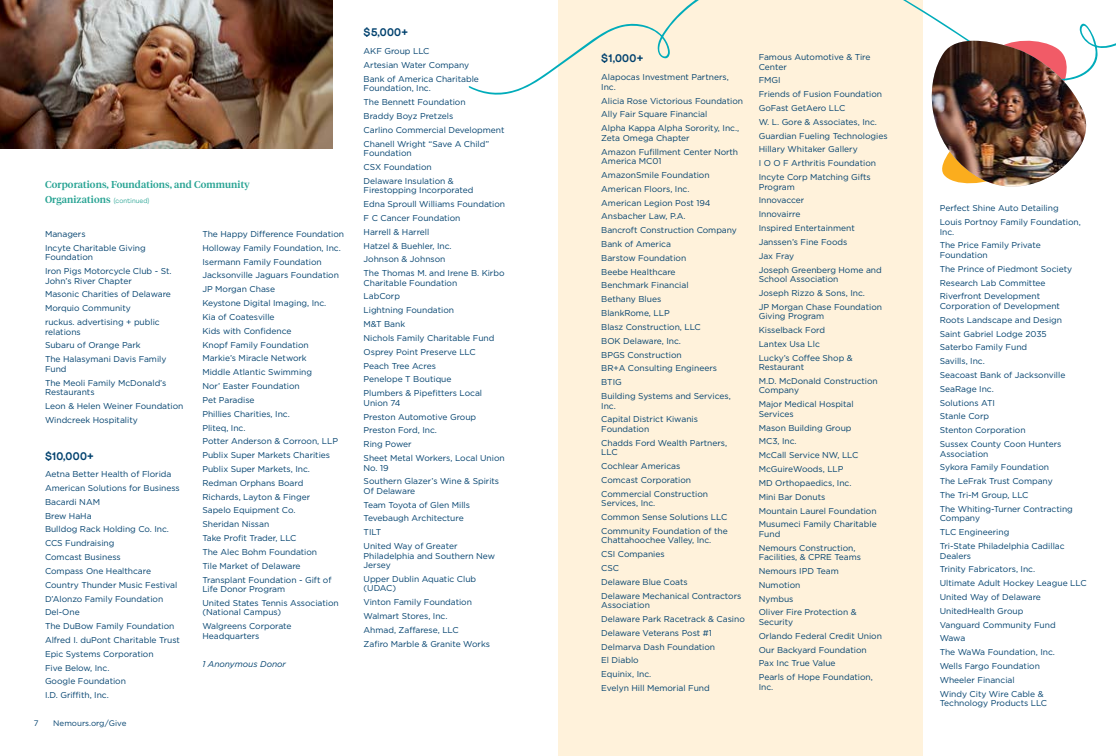
<style>
.page{position:relative;width:1116px;height:756px;background:#fff}
.page>*{position:absolute;margin:0;border:0;box-sizing:border-box;transform-origin:0 0}
.t1{font:800 11px "Athletics";letter-spacing:.03em;color:#00416e}
.t2{font:500 10px/14.7px "Tiempos Headline";letter-spacing:.01em;color:#27a393}
.t3{font:8.5px/13.8px "Gotham";letter-spacing:-.005em;color:#00416e}
.t4{font:italic 8.5px "Gotham";letter-spacing:-.005em;color:#00416e}
.t5{font:8px "Gotham";color:#00416e}
.s1{font-family:"Athletics";font-weight:300;font-size:7px}
</style>
<div class="page">
<img style="left:0;top:0;width:333px;height:148px">
<div style="left:558px;top:0;width:364px;height:756px;background:#fff2db"></div>
<svg style="left:468px;top:0;width:648px;height:104px"></svg>
<svg style="left:924px;top:27px;width:173px;height:14px"></svg>
<img style="left:924px;top:41px;width:173px;height:146px">
<p class="t2" style="left:45px;top:177px;width:206px">Corporations, Foundations, and Community<br>Organizations <span class="s1">(continued)</span></p>
<p class="t3" style="left:45px;top:227px;width:102px">Managers<br>Incyte Charitable Giving</p>
<p class="t3" style="left:45px;top:250px;width:128px">Foundation<br>Iron Pigs Motorcycle Club - St.</p>
<p class="t3" style="left:45px;top:274px;width:127px">John’s River Chapter<br>Masonic Charities of Delaware<br>Morquio Community<br>ruckus. advertising + public</p>
<p class="t3" style="left:45px;top:325px;width:123px">relations<br>Subaru of Orange Park<br>The Halasymani Davis Family</p>
<p class="t3" style="left:45px;top:362px;width:123px">Fund<br>The Meoli Family McDonald’s</p>
<p class="t3" style="left:45px;top:385px;width:140px">Restaurants<br>Leon &amp; Helen Weiner Foundation<br>Windcreek Hospitality</p>
<p class="t1" style="left:45px;top:449px;width:50px">$10,000+</p>
<p class="t3" style="left:45px;top:467px;width:137px">Aetna Better Health of Florida<br>American Solutions for Business<br>Bacardi NAM<br>Brew HaHa<br>Bulldog Rack Holding Co. Inc.<br>CCS Fundraising<br>Comcast Business<br>Compass One Healthcare<br>Country Thunder Music Festival<br>D’Alonzo Family Foundation<br>Del-One<br>The DuBow Family Foundation<br>Alfred I. duPont Charitable Trust<br>Epic Systems Corporation<br>Five Below, Inc.<br>Google Foundation<br>I.D. Griffith, Inc.</p>
<p class="t5" style="left:34px;top:718px;width:6px">7</p>
<p class="t5" style="left:53px;top:718px;width:75px">Nemours.org/Give</p>
<p class="t3" style="left:202px;top:227px;width:143px">The Happy Difference Foundation<br>Holloway Family Foundation, Inc.<br>Isermann Family Foundation<br>Jacksonville Jaguars Foundation<br>JP Morgan Chase<br>Keystone Digital Imaging, Inc.<br>Kia of Coatesville<br>Kids with Confidence<br>Knopf Family Foundation<br>Markie’s Miracle Network<br>Middle Atlantic Swimming<br>Nor’ Easter Foundation<br>Pet Paradise<br>Phillies Charities, Inc.<br>Pliteq, Inc.<br>Potter Anderson &amp; Corroon, LLP<br>Publix Super Markets Charities<br>Publix Super Markets, Inc.<br>Redman Orphans Board<br>Richards, Layton &amp; Finger<br>Sapelo Equipment Co.<br>Sheridan Nissan<br>Take Profit Trader, LLC<br>The Alec Bohm Foundation<br>Tile Market of Delaware<br>Transplant Foundation - Gift of</p>
<p class="t3" style="left:202px;top:582px;width:138px">Life Donor Program<br>United States Tennis Association</p>
<p class="t3" style="left:202px;top:605px;width:91px">(National Campus)<br>Walgreens Corporate</p>
<p class="t3" style="left:202px;top:629px;width:59px">Headquarters</p>
<p class="t4" style="left:202px;top:658px;width:85px">1 Anonymous Donor</p>
<p class="t1" style="left:364px;top:25px;width:46px">$5,000+</p>
<p class="t3" style="left:364px;top:44px;width:117px">AKF Group LLC<br>Artesian Water Company<br>Bank of America Charitable</p>
<p class="t3" style="left:364px;top:81px;width:142px">Foundation, Inc.<br>The Bennett Foundation<br>Braddy Boyz Pretzels<br>Carlino Commercial Development<br>Chanell Wright “Save A Child”</p>
<p class="t3" style="left:364px;top:146px;width:92px">Foundation<br>CSX Foundation<br>Delaware Insulation &amp;</p>
<p class="t3" style="left:364px;top:183px;width:143px">Firestopping Incorporated<br>Edna Sproull Williams Foundation<br>F C Cancer Foundation<br>Harrell &amp; Harrell<br>Hatzel &amp; Buehler, Inc.<br>Johnson &amp; Johnson<br>The Thomas M. and Irene B. Kirbo</p>
<p class="t3" style="left:364px;top:276px;width:132px">Charitable Foundation<br>LabCorp<br>Lightning Foundation<br>M&amp;T Bank<br>Nichols Family Charitable Fund<br>Osprey Point Preserve LLC<br>Peach Tree Acres<br>Penelope T Boutique<br>Plumbers &amp; Pipefitters Local</p>
<p class="t3" style="left:364px;top:396px;width:143px">Union 74<br>Preston Automotive Group<br>Preston Ford, Inc.<br>Ring Power<br>Sheet Metal Workers, Local Union</p>
<p class="t3" style="left:364px;top:460px;width:137px">No. 19<br>Southern Glazer’s Wine &amp; Spirits</p>
<p class="t3" style="left:364px;top:484px;width:108px">Of Delaware<br>Team Toyota of Glen Mills<br>Tevebaugh Architecture<br>TILT<br>United Way of Greater</p>
<p class="t3" style="left:364px;top:551px;width:133px;line-height:9.5px">Philadelphia and Southern New<br>Jersey</p>
<p class="t3" style="left:364px;top:574px;width:114px;line-height:9.5px">Upper Dublin Aquatic Club (UDAC)</p>
<p class="t3" style="left:364px;top:595px;width:128px">Vinton Family Foundation<br>Walmart Stores, Inc.<br>Ahmad, Zaffarese, LLC<br>Zafiro Marble &amp; Granite Works</p>
<p class="t1" style="left:601px;top:51px;width:44px">$1,000+</p>
<p class="t3" style="left:601px;top:72px;width:129px;line-height:9.5px">Alapocas Investment Partners,<br>Inc.</p>
<p class="t3" style="left:601px;top:94px;width:143px">Alicia Rose Victorious Foundation<br>Ally Fair Square Financial<br>Alpha Kappa Alpha Sorority, Inc.,</p>
<p class="t3" style="left:601px;top:131px;width:138px">Zeta Omega Chapter<br>Amazon Fufillment Center North</p>
<p class="t3" style="left:601px;top:154px;width:137px">America MC01<br>AmazonSmile Foundation<br>American Floors, Inc.<br>American Legion Post 194<br>Ansbacher Law, P.A.<br>Bancroft Construction Company<br>Bank of America<br>Barstow Foundation<br>Beebe Healthcare<br>Benchmark Financial<br>Bethany Blues<br>BlankRome, LLP<br>Blasz Construction, LLC<br>BOK Delaware, Inc.<br>BPGS Construction<br>BR+A Consulting Engineers<br>BTIG<br>Building Systems and Services,</p>
<p class="t3" style="left:601px;top:398px;width:98px">Inc.<br>Capital District Kiwanis</p>
<p class="t3" style="left:601px;top:422px;width:127px">Foundation<br>Chadds Ford Wealth Partners,</p>
<p class="t3" style="left:601px;top:445px;width:108px">LLC<br>Cochlear Americas<br>Comcast Corporation<br>Commercial Construction</p>
<p class="t3" style="left:601px;top:496px;width:128px">Services, Inc.<br>Common Sense Solutions LLC<br>Community Foundation of the</p>
<p class="t3" style="left:601px;top:533px;width:142px">Chattahoochee Valley, Inc.<br>CSI Companies<br>CSC<br>Delaware Blue Coats<br>Delaware Mechanical Contractors</p>
<p class="t3" style="left:601px;top:598px;width:145px">Association<br>Delaware Park Racetrack &amp; Casino<br>Delaware Veterans Post #1<br>Delmarva Dash Foundation<br>El Diablo<br>Equinix, Inc.<br>Evelyn Hill Memorial Fund</p>
<p class="t3" style="left:759px;top:52px;width:113px;line-height:9.5px">Famous Automotive &amp; Tire<br>Center</p>
<p class="t3" style="left:759px;top:73px;width:130px">FMGI<br>Friends of Fusion Foundation<br>GoFast GetAero LLC<br>W. L. Gore &amp; Associates, Inc.<br>Guardian Fueling Technologies<br>Hillary Whitaker Gallery<br>I O O F Arthritis Foundation<br>Incyte Corp Matching Gifts</p>
<p class="t3" style="left:759px;top:180px;width:125px">Program<br>Innovaccer<br>Innovairre<br>Inspired Entertainment<br>Janssen’s Fine Foods<br>Jax Fray<br>Joseph Greenberg Home and</p>
<p class="t3" style="left:759px;top:272px;width:125px">School Association<br>Joseph Rizzo &amp; Sons, Inc.<br>JP Morgan Chase Foundation</p>
<p class="t3" style="left:759px;top:309px;width:95px">Giving Program<br>Kisselback Ford<br>Lantex Usa Llc<br>Lucky’s Coffee Shop &amp;</p>
<p class="t3" style="left:759px;top:360px;width:121px">Restaurant<br>M.D. McDonald Construction</p>
<p class="t3" style="left:759px;top:383px;width:96px">Company<br>Major Medical Hospital</p>
<p class="t3" style="left:759px;top:407px;width:119px">Services<br>Mason Building Group<br>MC3, Inc.<br>McCall Service NW, LLC<br>McGuireWoods, LLP<br>MD Orthopaedics, Inc.<br>Mini Bar Donuts<br>Mountain Laurel Foundation<br>Musumeci Family Charitable</p>
<p class="t3" style="left:759px;top:527px;width:98px">Fund<br>Nemours Construction,</p>
<p class="t3" style="left:759px;top:550px;width:104px">Facilities, &amp; CPRE Teams<br>Nemours IPD Team<br>Numotion<br>Nymbus<br>Oliver Fire Protection &amp;</p>
<p class="t3" style="left:759px;top:615px;width:125px">Security<br>Orlando Federal Credit Union<br>Our Backyard Foundation<br>Pax Inc True Value<br>Pearls of Hope Foundation,</p>
<p class="t3" style="left:759px;top:680px;width:16px">Inc.</p>
<p class="t3" style="left:940px;top:201px;width:143px">Perfect Shine Auto Detailing<br>Louis Portnoy Family Foundation,</p>
<p class="t3" style="left:940px;top:225px;width:103px">Inc.<br>The Price Family Private</p>
<p class="t3" style="left:940px;top:248px;width:134px">Foundation<br>The Prince of Piedmont Society<br>Research Lab Committee<br>Riverfront Development</p>
<p class="t3" style="left:940px;top:299px;width:127px">Corporation of Development<br>Roots Landscape and Design<br>Saint Gabriel Lodge 2035<br>Saterbo Family Fund<br>Savills, Inc.<br>Seacoast Bank of Jacksonville<br>SeaRage Inc.<br>Solutions ATI<br>Stanle Corp<br>Stenton Corporation<br>Sussex County Coon Hunters</p>
<p class="t3" style="left:940px;top:447px;width:135px">Association<br>Sykora Family Foundation<br>The LeFrak Trust Company<br>The Tri-M Group, LLC<br>The Whiting-Turner Contracting</p>
<p class="t3" style="left:940px;top:511px;width:126px">Company<br>TLC Engineering<br>Tri-State Philadelphia Cadillac</p>
<p class="t3" style="left:940px;top:548px;width:148px">Dealers<br>Trinity Fabricators, Inc.<br>Ultimate Adult Hockey League LLC<br>United Way of Delaware<br>UnitedHealth Group<br>Vanguard Community Fund<br>Wawa<br>The WaWa Foundation, Inc.<br>Wells Fargo Foundation<br>Wheeler Financial<br>Windy City Wire Cable &amp;</p>
<p class="t3" style="left:940px;top:696px;width:109px">Technology Products LLC</p>
</div>
